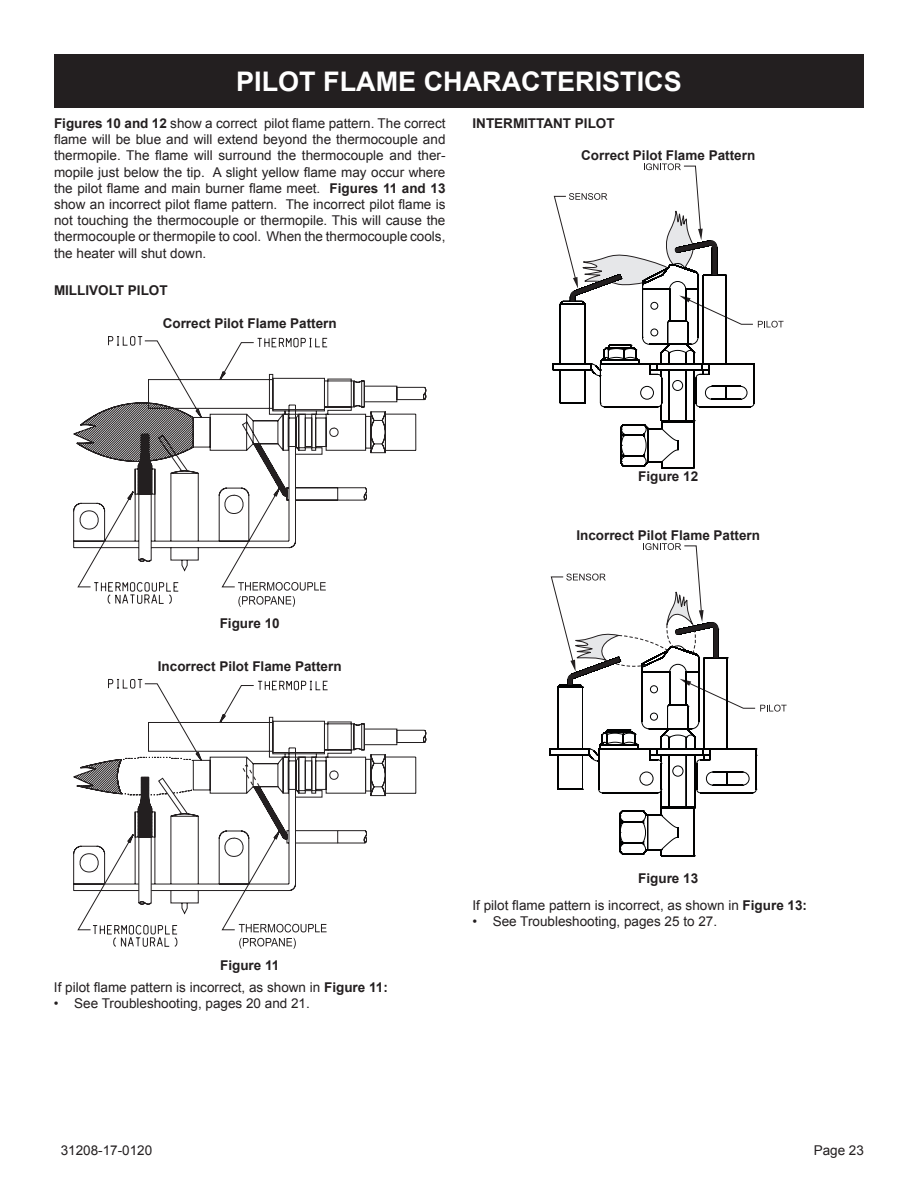
<style>
.page{position:relative;width:918px;height:1188px;background:#fff}
.page>*{position:absolute;margin:0;border:0;box-sizing:border-box;transform-origin:0 0}
.t1{font:700 27px "Arial";color:#fff}
.t2{font:13.5px/16.2px "Arial";color:#231f20}
.t3{font:700 13.5px "Arial";color:#231f20}
.s1{font-weight:700}
</style>
<div class="page">
<div style="left:54px;top:54px;width:810px;height:54px;background:#231f20"></div>
<svg style="left:554px;top:163px;width:230px;height:303px"></svg>
<svg style="left:550px;top:543px;width:237px;height:311px"></svg>
<svg style="left:73px;top:336px;width:354px;height:268px"></svg>
<svg style="left:73px;top:679px;width:354px;height:268px"></svg>
<svg style="left:236px;top:582px;width:91px;height:25px"></svg>
<svg style="left:237px;top:923px;width:91px;height:26px"></svg>
<h1 class="t1" style="left:236px;top:63px;width:447px">PILOT FLAME CHARACTERISTICS</h1>
<p class="t3" style="left:472px;top:114px;width:120px">INTERMITTANT Pilot</p>
<p class="t3" style="left:581px;top:147px;width:176px">Correct Pilot Flame Pattern</p>
<p class="t2" style="left:54px;top:115px;width:393px;text-align:justify"><span class="s1">Figures 10 and 12</span> show a correct pilot flame pattern. The correct flame will be blue and will extend beyond the thermocouple and thermopile. The flame will surround the thermocouple and ther&shy;mopile just below the tip. A slight yellow flame may occur where the pilot flame and main burner flame meet. <span class="s1">Figures 11 and 13 </span>show an incorrect pilot flame pattern. The incorrect pilot flame is not touching the thermocouple or thermopile. This will cause the thermocouple or thermopile to cool. When the thermocouple cools, the heater will shut down.</p>
<p class="t3" style="left:54px;top:282px;width:115px">MILLIVOLT PILOT</p>
<p class="t3" style="left:163px;top:314px;width:176px">Correct Pilot Flame Pattern</p>
<p class="t3" style="left:638px;top:467px;width:62px">Figure 12</p>
<p class="t3" style="left:220px;top:614px;width:62px">Figure 10</p>
<p class="t3" style="left:158px;top:657px;width:185px">Incorrect Pilot Flame Pattern</p>
<p class="t2" style="left:54px;top:955px;width:335px;line-height:21.6px;text-indent:166px"><span class="s1">Figure 11<br></span>If pilot flame pattern is incorrect, as shown in <span class="s1">Figure 11:</span></p>
<p class="t2" style="left:54px;top:996px;width:257px">• See Troubleshooting, pages 20 and 21.</p>
<p class="t3" style="left:576px;top:526px;width:185px">Incorrect Pilot Flame Pattern</p>
<p class="t2" style="left:473px;top:865px;width:336px;line-height:27px;text-indent:166px"><span class="s1">Figure 13<br></span>If pilot flame pattern is incorrect, as shown in <span class="s1">Figure 13:</span></p>
<p class="t2" style="left:473px;top:914px;width:246px">• See Troubleshooting, pages 25 to 27.</p>
<p class="t2" style="left:61px;top:1143px;width:93px">31208-17-0120</p>
<p class="t2" style="left:814px;top:1143px;width:52px">Page 23</p>
</div>
